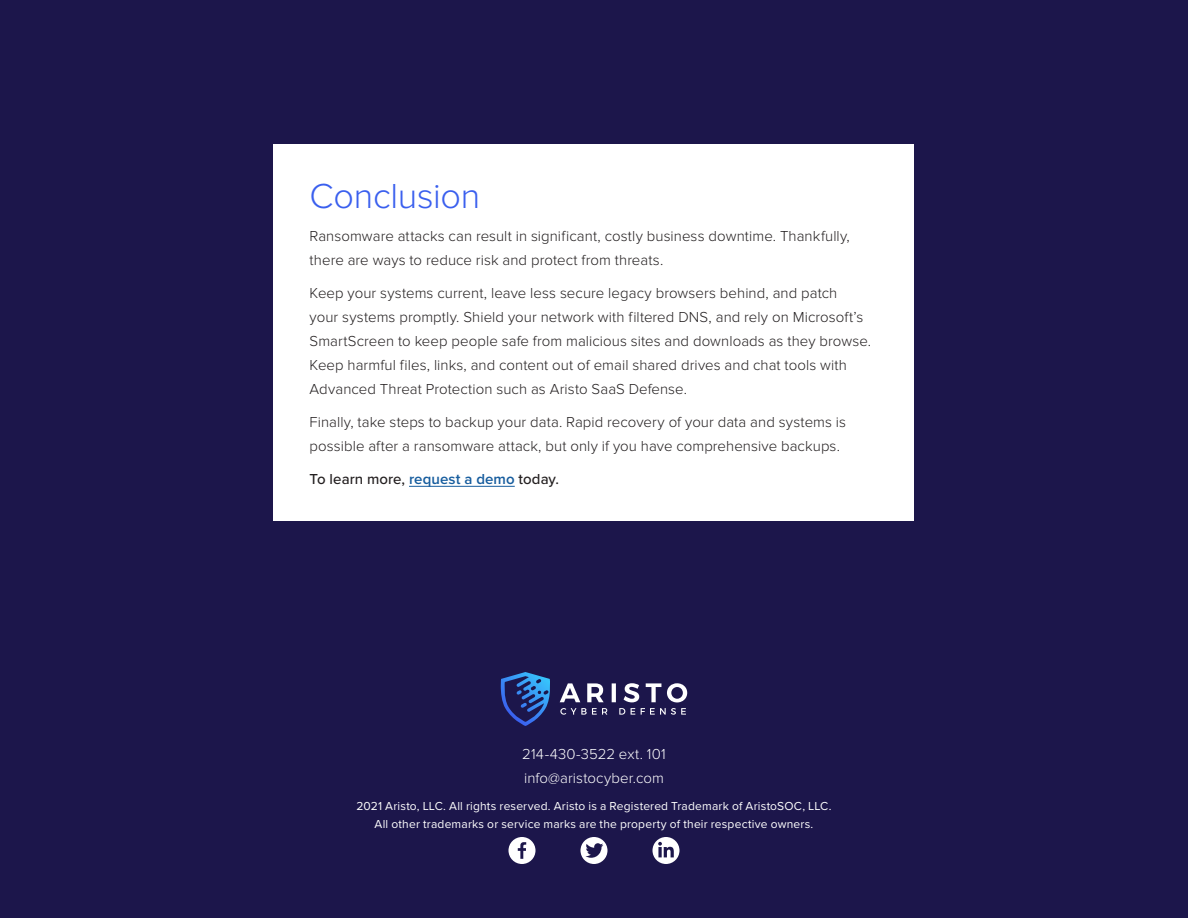
<style>
.page{position:relative;width:1188px;height:918px;background:#1c164b}
.page>*{position:absolute;margin:0;border:0;box-sizing:border-box;transform-origin:0 0}
.Subhead_1{font:300 36px "Proxima Nova";letter-spacing:-.01em;color:#3a5fee}
.t1{font:300 15px/24px "Proxima Nova";letter-spacing:.005em;color:#231f20}
.t2{font:300 15px/24px "Proxima Nova";letter-spacing:.005em;color:#fff}
.t3{font:500 15px "Proxima Nova";letter-spacing:.005em;color:#231f20}
.t4{font:12px/18px "Proxima Nova";letter-spacing:.015em;color:#fff;text-align:center}
.s1{font-weight:600;color:#175d9e}
</style>
<div class="page">
<svg style="left:560px;top:708px;width:126px;height:7px"></svg>
<svg style="left:560px;top:683px;width:127px;height:19px"></svg>
<svg style="left:501px;top:672px;width:49px;height:54px"></svg>
<svg style="left:508px;top:837px;width:28px;height:27px"></svg>
<svg style="left:580px;top:837px;width:28px;height:27px"></svg>
<svg style="left:652px;top:837px;width:28px;height:27px"></svg>
<div style="left:274px;top:144px;width:640px;height:376px;background:#fff"></div>
<hr style="left:409px;top:486px;width:106px;height:1px;background:#175d9e">
<p class="Subhead_1" style="left:310px;top:176px;width:172px">Conclusion</p>
<p class="t1" style="left:310px;top:225px;width:542px">Ransomware attacks can result in significant, costly business downtime. Thankfully, there are ways to reduce risk and protect from threats.</p>
<p class="t1" style="left:310px;top:282px;width:563px">Keep your systems current, leave less secure legacy browsers behind, and patch<br>your systems promptly. Shield your network with filtered DNS, and rely on Microsoft’s SmartScreen to keep people safe from malicious sites and downloads as they browse.<br>Keep harmful files, links, and content out of email shared drives and chat tools with Advanced Threat Protection such as Aristo SaaS Defense.</p>
<p class="t1" style="left:310px;top:411px;width:538px">Finally, take steps to backup your data. Rapid recovery of your data and systems is possible after a ransomware attack, but only if you have comprehensive backups.</p>
<p class="t3" style="left:310px;top:468px;width:251px">To learn more, <span class="s1">request a demo</span> today.</p>
<p class="t2" style="left:522px;top:742px;width:145px">214-430-3522 ext. 101 info@aristocyber.com</p>
<p class="t4" style="left:356px;top:796px;width:477px">2021 Aristo, LLC. All rights reserved. Aristo is a Registered Trademark of AristoSOC, LLC.<br>All other trademarks or service marks are the property of their respective owners.</p>
</div>
